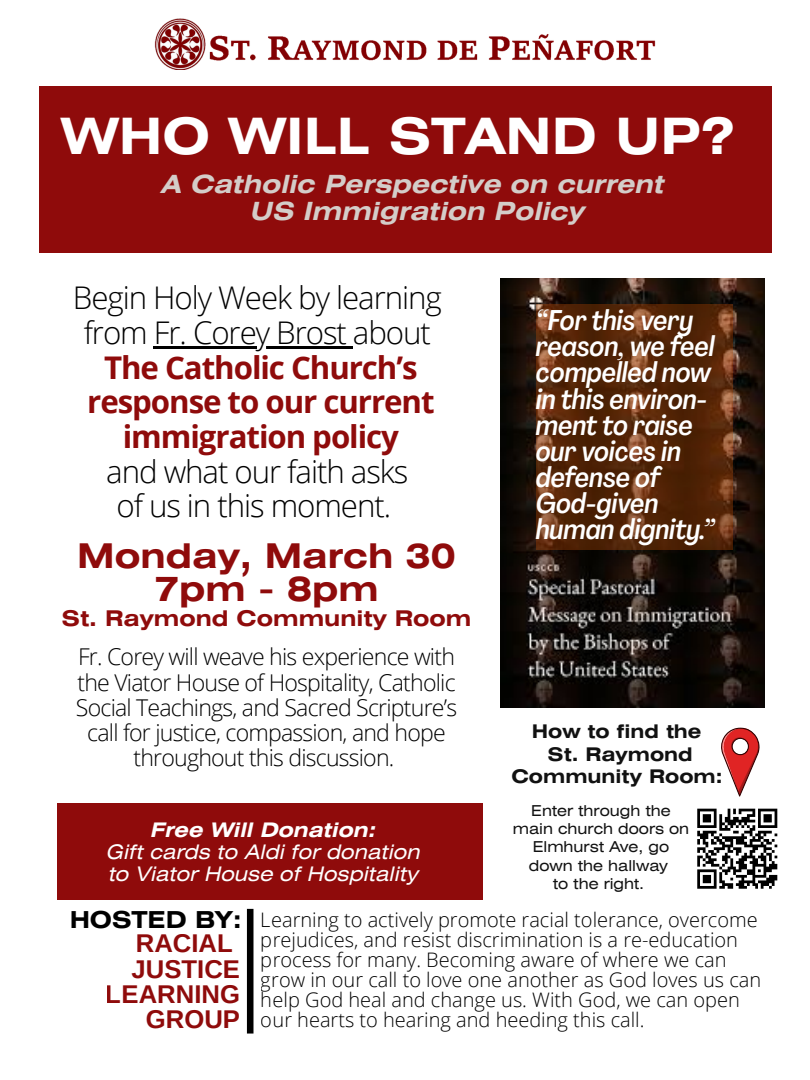
<style>
.page{position:relative;width:810px;height:1080px;background:#fff}
.page>*{position:absolute;margin:0;border:0;box-sizing:border-box;transform-origin:0 0}
.t1{font:700 50px "Helios Ext";color:#fff}
.t2{font:700 34px/33.8px "Helios Ext";color:#8f0b0b;text-align:center}
.t3{font:300 31.25px "Open Sans";letter-spacing:-.035em;color:#000}
.t4{font:700 31.25px/34.7px "Open Sans";letter-spacing:-.035em;color:#8f0b0b;text-align:center}
.t5{font:italic 500 condensed 28.19px/26.2px "Agrandir";color:#fff}
.t6{font:700 25.69px/25.3px "Arimo";color:#8f0b0b;text-align:right}
.t7{font:italic 700 25px "Helios Ext";color:#d4cdc9}
.t8{font:700 23.31px "Helios Ext";color:#000}
.t9{font:300 23.12px/25.3px "Open Sans";letter-spacing:-.035em;color:#000;text-align:center}
.t10{font:700 21.62px "Helios Ext";color:#8f0b0b}
.t11{font:300 20px/20px "Open Sans";color:#000}
.t12{font:italic 20px "Helios Ext";color:#fff}
.t13{font:italic 700 20px "Helios Ext";color:#fff}
.t14{font:700 18.75px "Helios Ext";color:#111}
.t15{font:15px/18.2px "Helios Ext";color:#111;text-align:center}
</style>
<div class="page">
<div style="left:247px;top:909px;width:6px;height:125px;background:#000"></div>
<img style="left:154px;top:18px;width:502px;height:51px">
<img style="left:501px;top:279px;width:263px;height:429px">
<svg style="left:536px;top:304px;width:196px;height:245px;background:#59290b"></svg>
<svg style="left:697px;top:808px;width:81px;height:81px"></svg>
<svg style="left:721px;top:728px;width:39px;height:69px"></svg>
<div style="left:39px;top:87px;width:732px;height:166px;background:#8f0b0b"></div>
<div style="left:57px;top:803px;width:426px;height:97px;background:#8f0b0b"></div>
<hr style="left:154px;top:346px;width:199px;height:3px;background:#000">
<p class="t1" style="left:61px;top:117px;width:675px">WHO WILL STAND UP?</p>
<p class="t7" style="left:162px;top:175px;width:505px">A Catholic Perspective on current</p>
<p class="t7" style="left:251px;top:202px;width:336px">US Immigration Policy</p>
<p class="t3" style="left:73px;top:276px;width:370px">Begin Holy Week by learning</p>
<p class="t3" style="left:84px;top:310px;width:349px">from Fr. Corey Brost about</p>
<p class="t4" style="left:87px;top:349px;width:349px">The Catholic Church’s response to our current immigration policy</p>
<p class="t3" style="left:106px;top:449px;width:304px">and what our faith asks</p>
<p class="t3" style="left:116px;top:484px;width:276px">of us in this moment.</p>
<p class="t2" style="left:77px;top:542px;width:380px">Monday, March 30<br>7pm - 8pm</p>
<p class="t10" style="left:62px;top:610px;width:412px">St. Raymond Community Room</p>
<p class="t9" style="left:76px;top:644px;width:383px">Fr. Corey will weave his experience with the Viator House of Hospitality, Catholic Social Teachings, and Sacred Scripture’s call for justice, compassion, and hope throughout this discussion.</p>
<h3 class="t5" style="left:536px;top:310px;width:180px">“For this very reason, we feel compelled now in this environ&shy;ment to raise our voices in defense of<br>God-given human dignity.”</h3>
<p class="t14" style="left:532px;top:725px;width:171px">How to find the</p>
<p class="t14" style="left:548px;top:747px;width:147px">St. Raymond</p>
<p class="t14" style="left:511px;top:770px;width:213px">Community Room:</p>
<p class="t15" style="left:513px;top:803px;width:178px">Enter through the main church doors on<br>Elmhurst Ave, go down the hallway</p>
<p class="t15" style="left:553px;top:876px;width:93px">to the right.</p>
<p class="t13" style="left:151px;top:823px;width:227px">Free Will Donation:</p>
<p class="t12" style="left:107px;top:844px;width:316px">Gift cards to Aldi for donation</p>
<p class="t12" style="left:109px;top:866px;width:312px">to Viator House of Hospitality</p>
<p class="t11" style="left:261px;top:909px;width:502px">Learning to actively promote racial tolerance, overcome prejudices, and resist discrimination is a re-education process for many. Becoming aware of where we can grow in our call to love one another as God loves us can help God heal and change us. With God, we can open our hearts to hearing and heeding this call.</p>
<p class="t8" style="left:69px;top:911px;width:174px">HOSTED BY:</p>
<p class="t6" style="left:106px;top:931px;width:136px">RACIAL<br>JUSTICE<br>LEARNING<br>GROUP</p>
</div>
